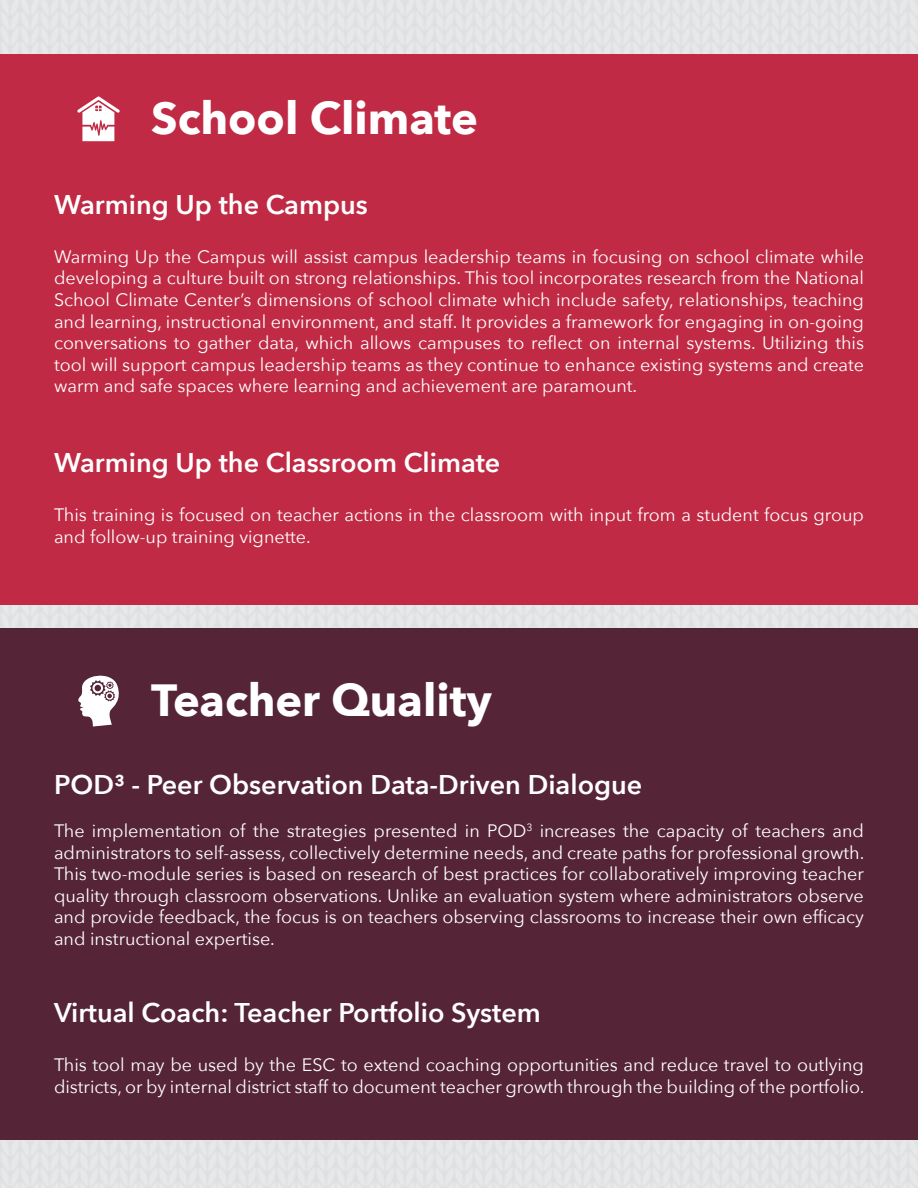
<style>
.page{position:relative;width:918px;height:1188px;background:#e4e5e6}
.page>*{position:absolute;margin:0;border:0;box-sizing:border-box;transform-origin:0 0}
.t1{font:700 45px "Avenir Next";color:#fff}
.t2{font:600 27px "Avenir Next";color:#fff}
.t3{font:18px/21.6px "Avenir Next";color:#fff}
</style>
<div class="page">
<div style="left:0;top:54px;width:918px;height:550px;background:#c02a44"></div>
<svg style="left:77px;top:96px;width:43px;height:45px"></svg>
<div style="left:0;top:628px;width:918px;height:511px;background:#552537"></div>
<svg style="left:78px;top:675px;width:41px;height:52px"></svg>
<p class="t1" style="left:151px;top:91px;width:328px">School Climate</p>
<p class="t2" style="left:54px;top:188px;width:315px">Warming Up the Campus</p>
<p class="t3" style="left:54px;top:246px;width:812px;text-align:justify">Warming Up the Campus will assist campus leadership teams in focusing on school climate while developing a culture built on strong relationships. This tool incorporates research from the National School Climate Center’s dimensions of school climate which include safety, relationships, teaching and learning, instructional environment, and staff. It provides a framework for engaging in on-going conversations to gather data, which allows campuses to reflect on internal systems. Utilizing this tool will support campus leadership teams as they continue to enhance existing systems and create warm and safe spaces where learning and achievement are paramount.</p>
<p class="t2" style="left:54px;top:447px;width:448px">Warming Up the Classroom Climate</p>
<p class="t3" style="left:54px;top:504px;width:812px">This training is focused on teacher actions in the classroom with input from a student focus group and follow-up training vignette.</p>
<p class="t1" style="left:151px;top:673px;width:342px">Teacher Quality</p>
<p class="t2" style="left:54px;top:768px;width:590px">POD³ - Peer Observation Data-Driven Dialogue</p>
<p class="t3" style="left:54px;top:820px;width:812px;text-align:justify">The implementation of the strategies presented in POD<sup>3</sup> increases the capacity of teachers and administrators to self-assess, collectively determine needs, and create paths for professional growth.<br>This two-module series is based on research of best practices for collaboratively improving teacher quality through classroom observations. Unlike an evaluation system where administrators observe and provide feedback, the focus is on teachers observing classrooms to increase their own efficacy and instructional expertise.</p>
<p class="t2" style="left:54px;top:997px;width:488px">Virtual Coach: Teacher Portfolio System</p>
<p class="t3" style="left:54px;top:1054px;width:812px">This tool may be used by the ESC to extend coaching opportunities and reduce travel to outlying districts, or by internal district staff to document teacher growth through the building of the portfolio.</p>
</div>
